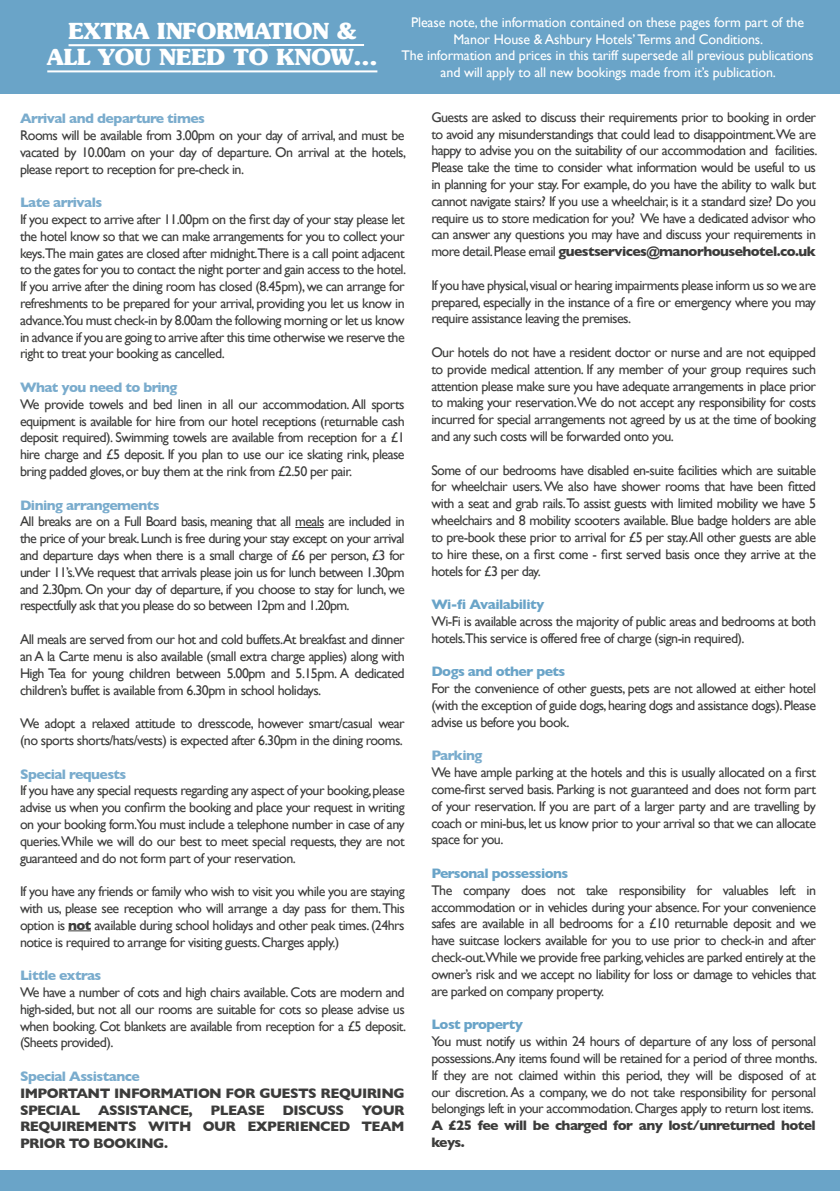
<style>
.page{position:relative;width:840px;height:1191px;background:#fff}
.page>*{position:absolute;margin:0;border:0;box-sizing:border-box;transform-origin:0 0}
.t1{font:700 22px/26.4px "Souvenir Black S Si";color:#fff;text-align:center}
.t2{font:14px/16.8px "Gill Sans";letter-spacing:-.04em;color:#3c3c3b;text-align:justify}
.t3{font:14px/16.8px "Gill Sans";letter-spacing:-.01em;color:#fff;text-align:center}
.t4{font:700 14px/16.8px "Gill Sans";letter-spacing:-.04em;color:#3c3c3b}
.t5{font:700 14px "Gill Sans";letter-spacing:-.04em;color:#7aaccd}
.t6{font:700 14px "Gill Sans";letter-spacing:-.04em;color:#6aa4c8}
.s1{font-weight:700}
</style>
<div class="page">
<div style="left:0;top:0;width:839px;height:94px;background:#6aa4c8"></div>
<hr style="left:68px;top:44px;width:201px;height:2px;background:#fff">
<hr style="left:269px;top:44px;width:95px;height:2px;background:#fff">
<hr style="left:47px;top:70px;width:330px;height:2px;background:#fff">
<svg style="left:295px;top:527px;width:28px;height:1px"></svg>
<svg style="left:68px;top:930px;width:23px;height:1px"></svg>
<div style="left:0;top:1170px;width:839px;height:21px;background:#6aa4c8"></div>
<h1 class="t1" style="left:47px;top:17px;width:331px">EXTRA INFORMATION &amp;<br>ALL YOU NEED TO KNOW...</h1>
<p class="t3" style="left:401px;top:13px;width:413px">Please note, the information contained on these pages form part of the Manor House &amp; Ashbury Hotels’ Terms and Conditions.<br>The information and prices in this tariff supersede all previous publications and will apply to all new bookings made from it’s publication.</p>
<p class="t5" style="left:20px;top:107px;width:186px">Arrival and departure times</p>
<p class="t2" style="left:20px;top:127px;width:387px">Rooms will be available from 3.00pm on your day of arrival, and must be vacated by 10.00am on your day of departure. On arrival at the hotels, please report to reception for pre-check in.</p>
<p class="t5" style="left:20px;top:191px;width:84px">Late arrivals</p>
<p class="t2" style="left:20px;top:211px;width:387px">If you expect to arrive after 11.00pm on the first day of your stay please let the hotel know so that we can make arrangements for you to collect your keys.The main gates are closed after midnight.There is a call point adjacent to the gates for you to contact the night porter and gain access to the hotel.<br>If you arrive after the dining room has closed (8.45pm), we can arrange for refreshments to be prepared for your arrival, providing you let us know in advance.You must check-in by 8.00am the following morning or let us know in advance if you are going to arrive after this time otherwise we reserve the right to treat your booking as cancelled.</p>
<p class="t5" style="left:20px;top:376px;width:159px">What you need to bring</p>
<p class="t2" style="left:20px;top:395px;width:386px">We provide towels and bed linen in all our accommodation. All sports equipment is available for hire from our hotel receptions (returnable cash deposit required). Swimming towels are available from reception for a £1 hire charge and £5 deposit. If you plan to use our ice skating rink, please bring padded gloves, or buy them at the rink from £2.50 per pair.</p>
<p class="t5" style="left:20px;top:494px;width:141px">Dining arrangements</p>
<p class="t2" style="left:20px;top:513px;width:386px">All breaks are on a Full Board basis, meaning that all meals are included in the price of your break. Lunch is free during your stay except on your arrival and departure days when there is a small charge of £6 per person, £3 for under 11’s.We request that arrivals please join us for lunch between 1.30pm and 2.30pm. On your day of departure, if you choose to stay for lunch, we respectfully ask that you please do so between 12pm and 1.20pm.</p>
<p class="t2" style="left:20px;top:631px;width:386px">All meals are served from our hot and cold buffets.At breakfast and dinner an A la Carte menu is also available (small extra charge applies) along with High Tea for young children between 5.00pm and 5.15pm. A dedicated children’s buffet is available from 6.30pm in school holidays.</p>
<p class="t2" style="left:20px;top:715px;width:386px">We adopt a relaxed attitude to dresscode, however smart/casual wear (no sports shorts/hats/vests) is expected after 6.30pm in the dining rooms.</p>
<p class="t5" style="left:20px;top:762px;width:108px">Special requests</p>
<p class="t2" style="left:20px;top:782px;width:386px">If you have any special requests regarding any aspect of your booking, please advise us when you confirm the booking and place your request in writing on your booking form.You must include a telephone number in case of any queries.While we will do our best to meet special requests, they are not guaranteed and do not form part of your reservation.</p>
<p class="t2" style="left:20px;top:883px;width:386px">If you have any friends or family who wish to visit you while you are staying with us, please see reception who will arrange a day pass for them. This option is <span class="s1">not</span> available during school holidays and other peak times. (24hrs notice is required to arrange for visiting guests. Charges apply.)</p>
<p class="t5" style="left:20px;top:964px;width:83px">Little extras</p>
<p class="t2" style="left:20px;top:983px;width:387px">We have a number of cots and high chairs available. Cots are modern and high-sided, but not all our rooms are suitable for cots so please advise us when booking. Cot blankets are available from reception for a £5 deposit. (Sheets provided).</p>
<p class="t5" style="left:20px;top:1065px;width:121px">Special Assistance</p>
<p class="t4" style="left:20px;top:1084px;width:386px">IMPORTANT INFORMATION FOR GUESTS REQUIRING<br>SPECIAL</p>
<p class="t4" style="left:20px;top:1101px;width:386px;text-align:justify;text-indent:342px">YOUR REQUIREMENTS WITH OUR EXPERIENCED TEAM PRIOR TO BOOKING.</p>
<p class="t4" style="left:98px;top:1101px;width:96px">ASSISTANCE,</p>
<p class="t4" style="left:210px;top:1101px;width:56px">PLEASE</p>
<p class="t4" style="left:282px;top:1101px;width:63px">DISCUSS</p>
<p class="t2" style="left:431px;top:108px;width:387px">Guests are asked to discuss their requirements prior to booking in order to avoid any misunderstandings that could lead to disappointment.We are happy to advise you on the suitability of our accommodation and facilities.<br>Please take the time to consider what information would be useful to us in planning for your stay. For example, do you have the ability to walk but cannot navigate stairs? If you use a wheelchair, is it a standard size? Do you require us to store medication for you? We have a dedicated advisor who can answer any questions you may have and discuss your requirements in more detail. Please email <span class="s1">guestservices@manorhousehotel.co.uk</span></p>
<p class="t2" style="left:431px;top:276px;width:386px">If you have physical,visual or hearing impairments please inform us so we are prepared, especially in the instance of a fire or emergency where you may require assistance leaving the premises.</p>
<p class="t2" style="left:431px;top:344px;width:386px">Our hotels do not have a resident doctor or nurse and are not equipped to provide medical attention. If any member of your group requires such attention please make sure you have adequate arrangements in place prior to making your reservation.We do not accept any responsibility for costs incurred for special arrangements not agreed by us at the time of booking and any such costs will be forwarded onto you.</p>
<p class="t2" style="left:431px;top:461px;width:386px">Some of our bedrooms have disabled en-suite facilities which are suitable for wheelchair users. We also have shower rooms that have been fitted with a seat and grab rails.To assist guests with limited mobility we have 5 wheelchairs and 8 mobility scooters available. Blue badge holders are able to pre-book these prior to arrival for £5 per stay.All other guests are able to hire these, on a first come - first served basis once they arrive at the hotels for £3 per day.</p>
<p class="t6" style="left:431px;top:593px;width:114px">Wi-fi Availability</p>
<p class="t2" style="left:431px;top:612px;width:386px">Wi-Fi is available across the majority of public areas and bedrooms at both hotels.This service is offered free of charge (sign-in required).</p>
<p class="t6" style="left:431px;top:660px;width:135px">Dogs and other pets</p>
<p class="t2" style="left:431px;top:680px;width:386px">For the convenience of other guests, pets are not allowed at either hotel (with the exception of guide dogs, hearing dogs and assistance dogs). Please advise us before you book.</p>
<p class="t5" style="left:431px;top:744px;width:53px">Parking</p>
<p class="t2" style="left:431px;top:764px;width:386px">We have ample parking at the hotels and this is usually allocated on a first come-first served basis. Parking is not guaranteed and does not form part of your reservation. If you are part of a larger party and are travelling by coach or mini-bus, let us know prior to your arrival so that we can allocate space for you.</p>
<p class="t6" style="left:431px;top:862px;width:138px">Personal possessions</p>
<p class="t2" style="left:431px;top:881px;width:386px">The company does not take responsibility for valuables left in accommodation or in vehicles during your absence. For your convenience safes are available in all bedrooms for a £10 returnable deposit and we have suitcase lockers available for you to use prior to check-in and after check-out.While we provide free parking, vehicles are parked entirely at the owner’s risk and we accept no liability for loss or damage to vehicles that are parked on company property.</p>
<p class="t6" style="left:431px;top:1013px;width:93px">Lost property</p>
<p class="t2" style="left:431px;top:1032px;width:387px">You must notify us within 24 hours of departure of any loss of personal possessions.Any items found will be retained for a period of three months.<br>If they are not claimed within this period, they will be disposed of at our discretion. As a company, we do not take responsibility for personal belongings left in your accommodation. Charges apply to return lost items.</p>
<p class="t4" style="left:431px;top:1116px;width:386px">A £25 fee will be charged for any lost/unreturned hotel keys.</p>
</div>
